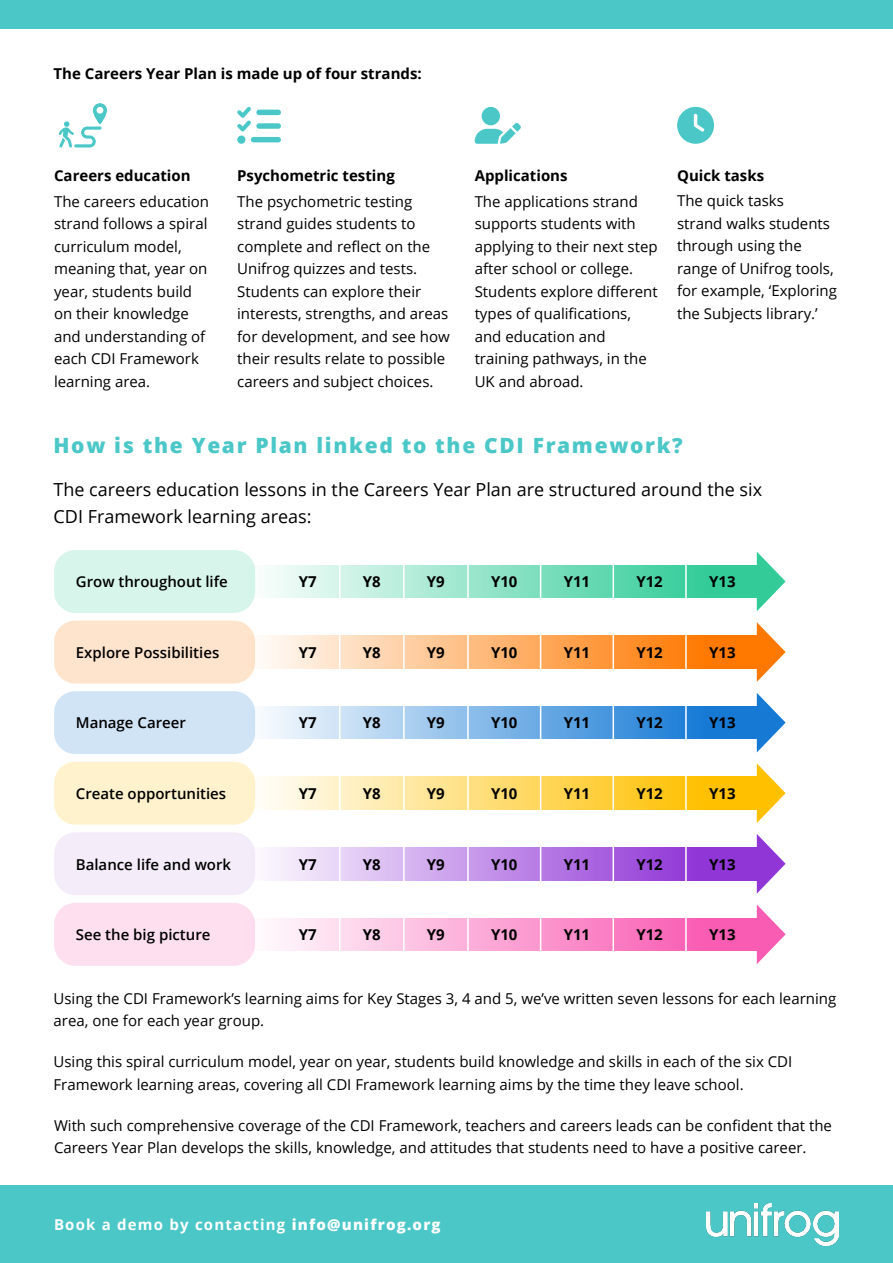
<style>
.page{position:relative;width:893px;height:1263px;background:#fff}
.page>*{position:absolute;margin:0;border:0;box-sizing:border-box;transform-origin:0 0}
.t1{font:800 21px "Open Sans";letter-spacing:.08em;color:#4bc7c8}
.t2{font:18px/27px "Open Sans";color:#000}
.t3{font:15px/22.5px "Open Sans";color:#000}
.t4{font:700 15px "Open Sans";color:#000}
.t5{font:600 15px "Open Sans";color:#000}
.t6{font:700 15px "Open Sans";letter-spacing:.08em;color:#fff}
.s1{font-weight:800}
</style>
<div class="page">
<div style="left:0;top:0;width:893px;height:29px;background:#4bc7c8"></div>
<div style="left:0;top:1186px;width:893px;height:77px;background:#4bc7c8"></div>
<img style="left:706px;top:1203px;width:132px;height:42px">
<svg style="left:59px;top:103px;width:48px;height:44px"></svg>
<svg style="left:237px;top:107px;width:44px;height:37px"></svg>
<svg style="left:475px;top:107px;width:46px;height:37px"></svg>
<svg style="left:677px;top:107px;width:37px;height:37px"></svg>
<div style="left:246px;top:565px;width:512px;height:33px;background:linear-gradient(to right,#fcfefd,#21c890)"></div>
<div style="left:54px;top:550px;width:201px;height:63px;background:#d7f5eb;border-radius:21px"></div>
<svg style="left:757px;top:552px;width:29px;height:59px"></svg>
<div style="left:246px;top:636px;width:512px;height:32px;background:linear-gradient(to right,#fffdfb,#ff6d00)"></div>
<div style="left:54px;top:621px;width:201px;height:62px;background:#ffe4cd;border-radius:21px"></div>
<svg style="left:757px;top:622px;width:29px;height:60px"></svg>
<svg style="left:254px;top:706px;width:503px;height:33px"></svg>
<div style="left:54px;top:691px;width:201px;height:63px;background:#d1e4f6;border-radius:21px"></div>
<svg style="left:757px;top:693px;width:29px;height:59px"></svg>
<div style="left:246px;top:777px;width:512px;height:32px;background:linear-gradient(to right,#fffefb,#ffba00)"></div>
<div style="left:54px;top:762px;width:201px;height:63px;background:#fff2cd;border-radius:21px"></div>
<svg style="left:757px;top:763px;width:29px;height:60px"></svg>
<svg style="left:254px;top:847px;width:503px;height:33px"></svg>
<div style="left:54px;top:832px;width:201px;height:63px;background:#f4edf9;border-radius:21px"></div>
<svg style="left:757px;top:834px;width:29px;height:59px"></svg>
<div style="left:246px;top:918px;width:512px;height:32px;background:linear-gradient(to right,#fffcfe,#f84eac)"></div>
<div style="left:54px;top:903px;width:201px;height:63px;background:#fddff0;border-radius:21px"></div>
<svg style="left:757px;top:905px;width:29px;height:59px"></svg>
<hr style="left:339px;top:547px;width:1px;height:421px;background:#fff">
<hr style="left:403px;top:541px;width:2px;height:438px;background:#fff">
<hr style="left:467px;top:547px;width:2px;height:432px;background:#fff">
<hr style="left:540px;top:541px;width:1px;height:421px;background:#fff">
<hr style="left:612px;top:541px;width:2px;height:421px;background:#fff">
<hr style="left:685px;top:541px;width:2px;height:414px;background:#fff">
<p class="t4" style="left:54px;top:63px;width:370px">The Careers Year Plan is made up of four strands:</p>
<p class="t4" style="left:54px;top:165px;width:138px">Careers education</p>
<p class="t3" style="left:54px;top:190px;width:157px">The careers education strand follows a spiral curriculum model, meaning that, year on year, students build on their knowledge and understanding of each CDI Framework learning area.</p>
<p class="t4" style="left:237px;top:165px;width:159px">Psychometric testing</p>
<p class="t3" style="left:237px;top:190px;width:214px">The psychometric testing strand guides students to complete and reflect on the<br>Unifrog quizzes and tests.<br>Students can explore their interests, strengths, and areas for development, and see how their results relate to possible careers and subject choices.</p>
<p class="t4" style="left:475px;top:165px;width:94px">Applications</p>
<p class="t3" style="left:475px;top:190px;width:185px">The applications strand supports students with applying to their next step after school or college.<br>Students explore different types of qualifications, and education and training pathways, in the<br>UK and abroad.</p>
<p class="t4" style="left:677px;top:165px;width:89px">Quick tasks</p>
<p class="t3" style="left:677px;top:189px;width:161px">The quick tasks<br>strand walks students through using the range of Unifrog tools, for example, ‘Exploring the Subjects library.’</p>
<h1 class="t1" style="left:54px;top:429px;width:631px">How is the Year Plan linked to the CDI Framework?</h1>
<p class="t2" style="left:54px;top:476px;width:710px">The careers education lessons in the Careers Year Plan are structured around the six<br>CDI Framework learning areas:</p>
<p class="t5" style="left:76px;top:571px;width:154px">Grow throughout life</p>
<p class="t4" style="left:299px;top:571px;width:19px">Y7</p>
<p class="t4" style="left:363px;top:571px;width:19px">Y8</p>
<p class="t4" style="left:427px;top:571px;width:19px">Y9</p>
<p class="t4" style="left:491px;top:571px;width:28px">Y10</p>
<p class="t4" style="left:564px;top:571px;width:28px">Y11</p>
<p class="t4" style="left:636px;top:571px;width:28px">Y12</p>
<p class="t4" style="left:709px;top:571px;width:28px">Y13</p>
<p class="t5" style="left:76px;top:642px;width:145px">Explore Possibilities</p>
<p class="t4" style="left:299px;top:642px;width:19px">Y7</p>
<p class="t4" style="left:363px;top:642px;width:19px">Y8</p>
<p class="t4" style="left:427px;top:642px;width:19px">Y9</p>
<p class="t4" style="left:491px;top:642px;width:28px">Y10</p>
<p class="t4" style="left:564px;top:642px;width:28px">Y11</p>
<p class="t4" style="left:636px;top:642px;width:28px">Y12</p>
<p class="t4" style="left:709px;top:642px;width:28px">Y13</p>
<p class="t5" style="left:76px;top:713px;width:112px">Manage Career</p>
<p class="t4" style="left:299px;top:712px;width:19px">Y7</p>
<p class="t4" style="left:363px;top:712px;width:19px">Y8</p>
<p class="t4" style="left:427px;top:712px;width:19px">Y9</p>
<p class="t4" style="left:491px;top:712px;width:28px">Y10</p>
<p class="t4" style="left:564px;top:712px;width:28px">Y11</p>
<p class="t4" style="left:636px;top:712px;width:28px">Y12</p>
<p class="t4" style="left:709px;top:712px;width:28px">Y13</p>
<p class="t5" style="left:76px;top:783px;width:152px">Create opportunities</p>
<p class="t4" style="left:299px;top:783px;width:19px">Y7</p>
<p class="t4" style="left:363px;top:783px;width:19px">Y8</p>
<p class="t4" style="left:427px;top:783px;width:19px">Y9</p>
<p class="t4" style="left:491px;top:783px;width:28px">Y10</p>
<p class="t4" style="left:564px;top:783px;width:28px">Y11</p>
<p class="t4" style="left:636px;top:783px;width:28px">Y12</p>
<p class="t4" style="left:709px;top:783px;width:28px">Y13</p>
<p class="t5" style="left:76px;top:854px;width:157px">Balance life and work</p>
<p class="t4" style="left:299px;top:853px;width:19px">Y7</p>
<p class="t4" style="left:363px;top:853px;width:19px">Y8</p>
<p class="t4" style="left:427px;top:853px;width:19px">Y9</p>
<p class="t4" style="left:491px;top:853px;width:28px">Y10</p>
<p class="t4" style="left:564px;top:853px;width:28px">Y11</p>
<p class="t4" style="left:636px;top:853px;width:28px">Y12</p>
<p class="t4" style="left:709px;top:853px;width:28px">Y13</p>
<p class="t5" style="left:76px;top:924px;width:136px">See the big picture</p>
<p class="t4" style="left:299px;top:924px;width:19px">Y7</p>
<p class="t4" style="left:363px;top:924px;width:19px">Y8</p>
<p class="t4" style="left:427px;top:924px;width:19px">Y9</p>
<p class="t4" style="left:491px;top:924px;width:28px">Y10</p>
<p class="t4" style="left:564px;top:924px;width:28px">Y11</p>
<p class="t4" style="left:636px;top:924px;width:28px">Y12</p>
<p class="t4" style="left:709px;top:924px;width:28px">Y13</p>
<p class="t3" style="left:54px;top:987px;width:784px">Using the CDI Framework’s learning aims for Key Stages 3, 4 and 5, we’ve written seven lessons for each learning area, one for each year group.</p>
<p class="t3" style="left:54px;top:1050px;width:740px">Using this spiral curriculum model, year on year, students build knowledge and skills in each of the six CDI<br>Framework learning areas, covering all CDI Framework learning aims by the time they leave school.</p>
<p class="t3" style="left:54px;top:1114px;width:779px">With such comprehensive coverage of the CDI Framework, teachers and careers leads can be confident that the<br>Careers Year Plan develops the skills, knowledge, and attitudes that students need to have a positive career.</p>
<p class="t6" style="left:54px;top:1214px;width:388px">Book a demo by contacting <span class="s1">info@unifrog.org</span></p>
</div>
